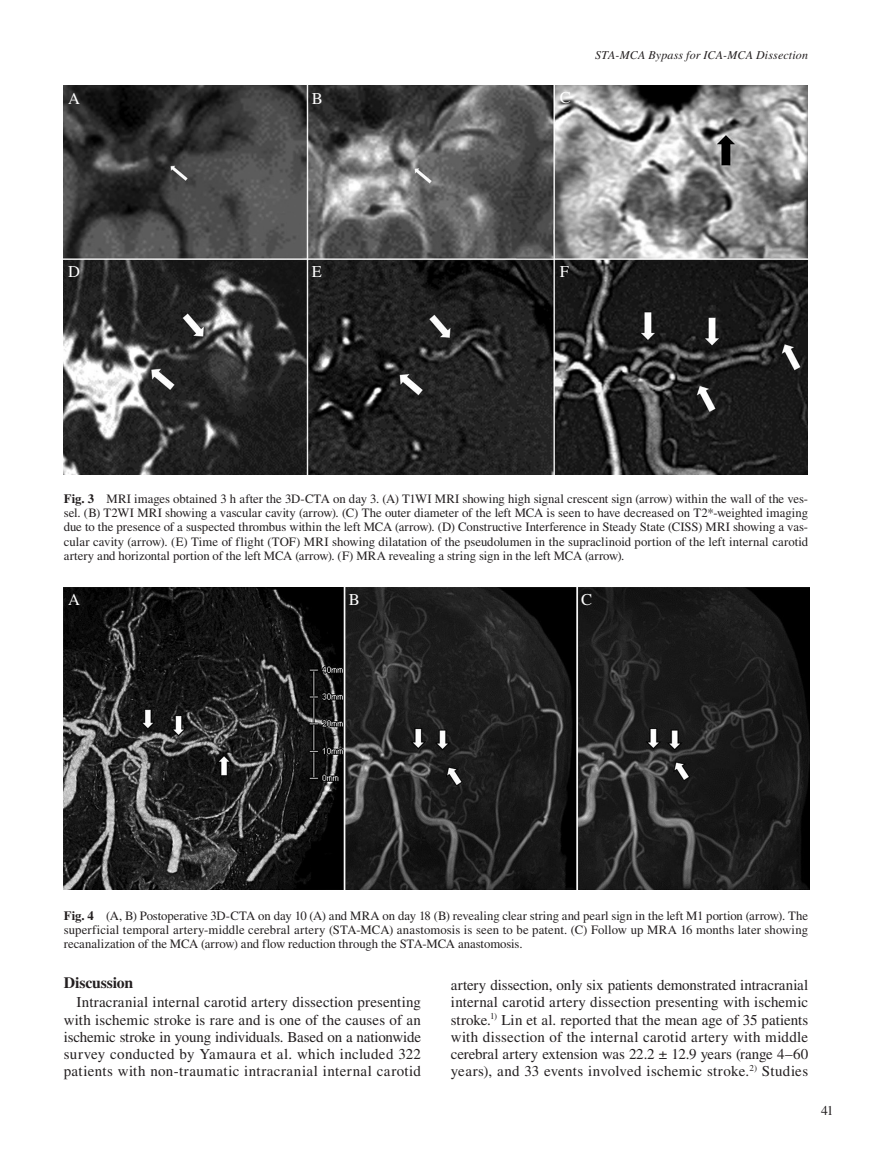
<style>
.page{position:relative;width:872px;height:1170px;background:#fff}
.page>*{position:absolute;margin:0;border:0;box-sizing:border-box;transform-origin:0 0}
.atcs18-FigLegend{font:16.5px "Times";color:#fff}
.atcs12-HeadingLevel{font:700 15.75px "Times";letter-spacing:-.01em;color:#231f20}
.atcs11-BodyParaInden{font:15px/17.2px "Times";letter-spacing:.025em;color:#231f20;text-align:justify}
.目次奇数{font:13.5px "Times";color:#231f20}
.atcs18-FigLegend-2{font:12.75px/14.2px "Times";letter-spacing:-.005em;color:#231f20;text-align:justify}
.t1{font:italic 12px "Times";letter-spacing:.01em;color:#231f20}
.s1{font-weight:700}
</style>
<div class="page">
<img style="left:64px;top:85px;width:744px;height:389px">
<img style="left:64px;top:587px;width:745px;height:302px">
<p class="atcs18-FigLegend" style="left:68px;top:89px;width:13px">A</p>
<p class="atcs18-FigLegend" style="left:312px;top:89px;width:13px">B</p>
<p class="atcs18-FigLegend" style="left:560px;top:88px;width:13px">C</p>
<p class="t1" style="left:595px;top:48px;width:214px">STA-MCA Bypass for ICA-MCA Dissection</p>
<p class="atcs18-FigLegend" style="left:68px;top:262px;width:13px">D</p>
<p class="atcs18-FigLegend" style="left:312px;top:262px;width:12px">E</p>
<p class="atcs18-FigLegend" style="left:560px;top:262px;width:11px">F</p>
<p class="atcs18-FigLegend-2" style="left:64px;top:491px;width:746px"><span class="s1">Fig. 3</span> MRI images obtained 3 h after the 3D-CTA on day 3. (A) T1WI MRI showing high signal crescent sign (arrow) within the wall of the ves&shy;sel. (B) T2WI MRI showing a vascular cavity (arrow). (C) The outer diameter of the left MCA is seen to have decreased on T2*-weighted imaging due to the presence of a suspected thrombus within the left MCA (arrow). (D) Constructive Interference in Steady State (CISS) MRI showing a vas&shy;cular cavity (arrow). (E) Time of flight (TOF) MRI showing dilatation of the pseudolumen in the supraclinoid portion of the left internal carotid artery and horizontal portion of the left MCA (arrow). (F) MRA revealing a string sign in the left MCA (arrow).</p>
<p class="atcs18-FigLegend" style="left:68px;top:590px;width:13px">A</p>
<p class="atcs18-FigLegend" style="left:349px;top:590px;width:13px">B</p>
<p class="atcs18-FigLegend" style="left:581px;top:590px;width:13px">C</p>
<p class="atcs18-FigLegend-2" style="left:64px;top:908px;width:746px"><span class="s1">Fig. 4</span> (A, B) Postoperative 3D-CTA on day 10 (A) and MRA on day 18 (B) revealing clear string and pearl sign in the left M1 portion (arrow). The superficial temporal artery-middle cerebral artery (STA-MCA) anastomosis is seen to be patent. (C) Follow up MRA 16 months later showing recanalization of the MCA (arrow) and flow reduction through the STA-MCA anastomosis.</p>
<p class="atcs12-HeadingLevel" style="left:64px;top:973px;width:71px">Discussion</p>
<p class="atcs11-BodyParaInden" style="left:64px;top:993px;width:359px;text-indent:13px">Intracranial internal carotid artery dissection presenting with ischemic stroke is rare and is one of the causes of an ischemic stroke in young individuals. Based on a nationwide survey conducted by Yamaura et al. which included 322 patients with non-traumatic intracranial internal carotid</p>
<p class="atcs11-BodyParaInden" style="left:451px;top:976px;width:359px">artery dissection, only six patients demonstrated intracranial internal carotid artery dissection presenting with ischemic stroke.<sup>1)</sup> Lin et al. reported that the mean age of 35 patients with dissection of the internal carotid artery with middle cerebral artery extension was 22.2 ± 12.9 years (range 4–60 years), and 33 events involved ischemic stroke.<sup>2)</sup> Studies</p>
<p class="目次奇数" style="left:821px;top:1102px;width:14px">41</p>
</div>
